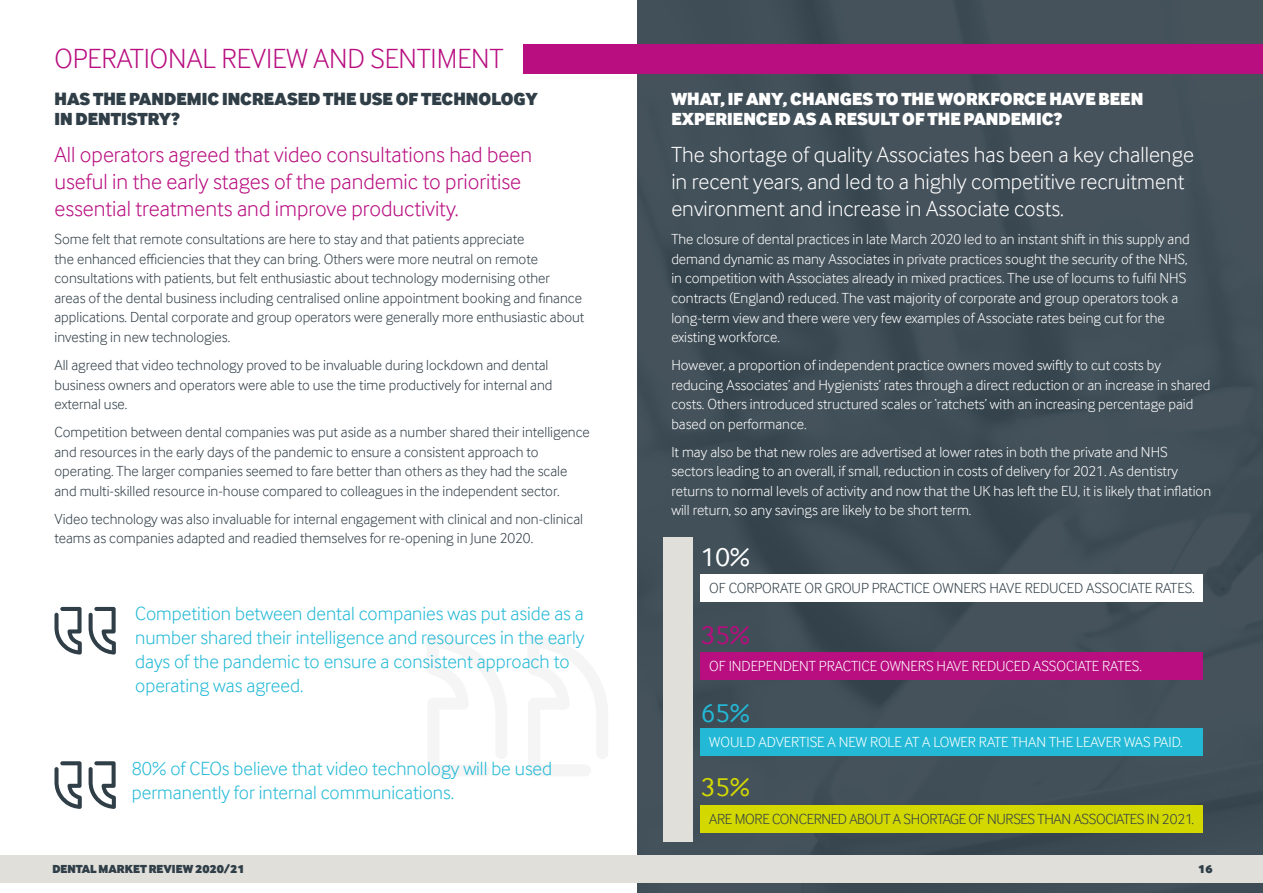
<style>
.page{position:relative;width:1263px;height:893px;background:#fff}
.page>*{position:absolute;margin:0;border:0;box-sizing:border-box;transform-origin:0 0}
.t1{font:300 28.5px "Inter Face";color:#b80e80}
.t2{font:27px "Inter Face";color:#b80e80}
.t3{font:27px "Inter Face";color:#23b9d6}
.t4{font:27px "Inter Face";color:#d3d800}
.t5{font:27px "Inter Face";color:#fff}
.t6{font:300 22.5px/27px "Inter Face";color:#fff}
.t7{font:300 22.5px/27px "Inter Face";color:#b80e80}
.t8{font:300 19.65px/24px "Inter Face";color:#23b9d6}
.t9{font:900 18px/19.5px "Inter Face";color:#fff}
.t10{font:900 18px/19.5px "Inter Face";color:#303e47}
.t11{font:300 15px/19.5px "Inter Face";color:#303e47}
.t12{font:300 15px/19.5px "Inter Face";color:#fff}
.t13{font:300 15px "Inter Face";letter-spacing:-.02em;color:#303e47}
.t14{font:900 12px "Inter Face";color:#303e48}
</style>
<div class="page">
<img style="left:638px;top:0;width:625px;height:893px">
<div style="left:523px;top:44px;width:740px;height:30px;background:#b80e80"></div>
<svg style="left:54px;top:607px;width:28px;height:48px"></svg>
<svg style="left:89px;top:607px;width:27px;height:48px"></svg>
<svg style="left:54px;top:761px;width:28px;height:48px"></svg>
<svg style="left:89px;top:761px;width:27px;height:48px"></svg>
<div style="left:663px;top:537px;width:29px;height:305px;background:#e0dfda"></div>
<div style="left:701px;top:652px;width:502px;height:28px;background:#b80e80"></div>
<div style="left:701px;top:729px;width:502px;height:27px;background:#23b9d6"></div>
<div style="left:701px;top:805px;width:502px;height:27px;background:#d3d800"></div>
<div style="left:701px;top:574px;width:502px;height:28px;background:#fff"></div>
<div style="left:0;top:855px;width:1263px;height:28px;background:#e0dfda"></div>
<h1 class="t1" style="left:54px;top:43px;width:450px">OPERATIONAL REVIEW AND SENTIMENT</h1>
<p class="t10" style="left:54px;top:89px;width:485px">HAS THE PANDEMIC INCREASED THE USE OF TECHNOLOGY<br>IN DENTISTRY?</p>
<h3 class="t7" style="left:54px;top:141px;width:479px">All operators agreed that video consultations had been useful in the early stages of the pandemic to prioritise essential treatments and improve productivity.</h3>
<p class="t11" style="left:54px;top:230px;width:531px">Some felt that remote consultations are here to stay and that patients appreciate<br>the enhanced efficiencies that they can bring. Others were more neutral on remote consultations with patients, but felt enthusiastic about technology modernising other areas of the dental business including centralised online appointment booking and finance applications. Dental corporate and group operators were generally more enthusiastic about investing in new technologies.</p>
<p class="t11" style="left:54px;top:355px;width:500px">All agreed that video technology proved to be invaluable during lockdown and dental business owners and operators were able to use the time productively for internal and external use.</p>
<p class="t11" style="left:54px;top:422px;width:537px">Competition between dental companies was put aside as a number shared their intelligence and resources in the early days of the pandemic to ensure a consistent approach to operating. The larger companies seemed to fare better than others as they had the scale and multi-skilled resource in-house compared to colleagues in the independent sector.</p>
<p class="t11" style="left:54px;top:509px;width:530px">Video technology was also invaluable for internal engagement with clinical and non-clinical teams as companies adapted and readied themselves for re-opening in June 2020.</p>
<h3 class="t8" style="left:135px;top:601px;width:451px">Competition between dental companies was put aside as a number shared their intelligence and resources in the early days of the pandemic to ensure a consistent approach to operating was agreed.</h3>
<h3 class="t8" style="left:132px;top:757px;width:422px">80% of CEOs believe that video technology will be used permanently for internal communications.</h3>
<p class="t9" style="left:671px;top:89px;width:473px">WHAT, IF ANY, CHANGES TO THE WORKFORCE HAVE BEEN<br>EXPERIENCED AS A RESULT OF THE PANDEMIC?</p>
<h3 class="t6" style="left:671px;top:141px;width:524px">The shortage of quality Associates has been a key challenge in recent years, and led to a highly competitive recruitment environment and increase in Associate costs.</h3>
<p class="t12" style="left:671px;top:230px;width:520px">The closure of dental practices in late March 2020 led to an instant shift in this supply and demand dynamic as many Associates in private practices sought the security of the NHS, in competition with Associates already in mixed practices. The use of locums to fulfil NHS contracts (England) reduced. The vast majority of corporate and group operators took a long-term view and there were very few examples of Associate rates being cut for the existing workforce.</p>
<p class="t12" style="left:671px;top:355px;width:541px">However, a proportion of independent practice owners moved swiftly to cut costs by reducing Associates’ and Hygienists’ rates through a direct reduction or an increase in shared costs. Others introduced structured scales or ‘ratchets’ with an increasing percentage paid based on performance.</p>
<p class="t12" style="left:671px;top:442px;width:541px">It may also be that new roles are advertised at lower rates in both the private and NHS sectors leading to an overall, if small, reduction in costs of delivery for 2021. As dentistry returns to normal levels of activity and now that the UK has left the EU, it is likely that inflation will return, so any savings are likely to be short term.</p>
<h2 class="t5" style="left:701px;top:541px;width:51px">10%</h2>
<p class="t11" style="left:709px;top:578px;width:487px">OF CORPORATE OR GROUP PRACTICE OWNERS HAVE REDUCED ASSOCIATE RATES.</p>
<h2 class="t2" style="left:701px;top:619px;width:51px">35%</h2>
<p class="t12" style="left:709px;top:656px;width:434px">OF INDEPENDENT PRACTICE OWNERS HAVE REDUCED ASSOCIATE RATES.</p>
<h2 class="t3" style="left:701px;top:698px;width:51px">65%</h2>
<p class="t12" style="left:709px;top:733px;width:475px">WOULD ADVERTISE A NEW ROLE AT A LOWER RATE THAN THE LEAVER WAS PAID.</p>
<h2 class="t4" style="left:701px;top:772px;width:51px">35%</h2>
<p class="t13" style="left:709px;top:810px;width:486px">ARE MORE CONCERNED ABOUT A SHORTAGE OF NURSES THAN ASSOCIATES IN 2021.</p>
<p class="t14" style="left:52px;top:861px;width:194px">DENTAL MARKET REVIEW 2020/21</p>
<p class="t14" style="left:1198px;top:861px;width:16px">16</p>
</div>
